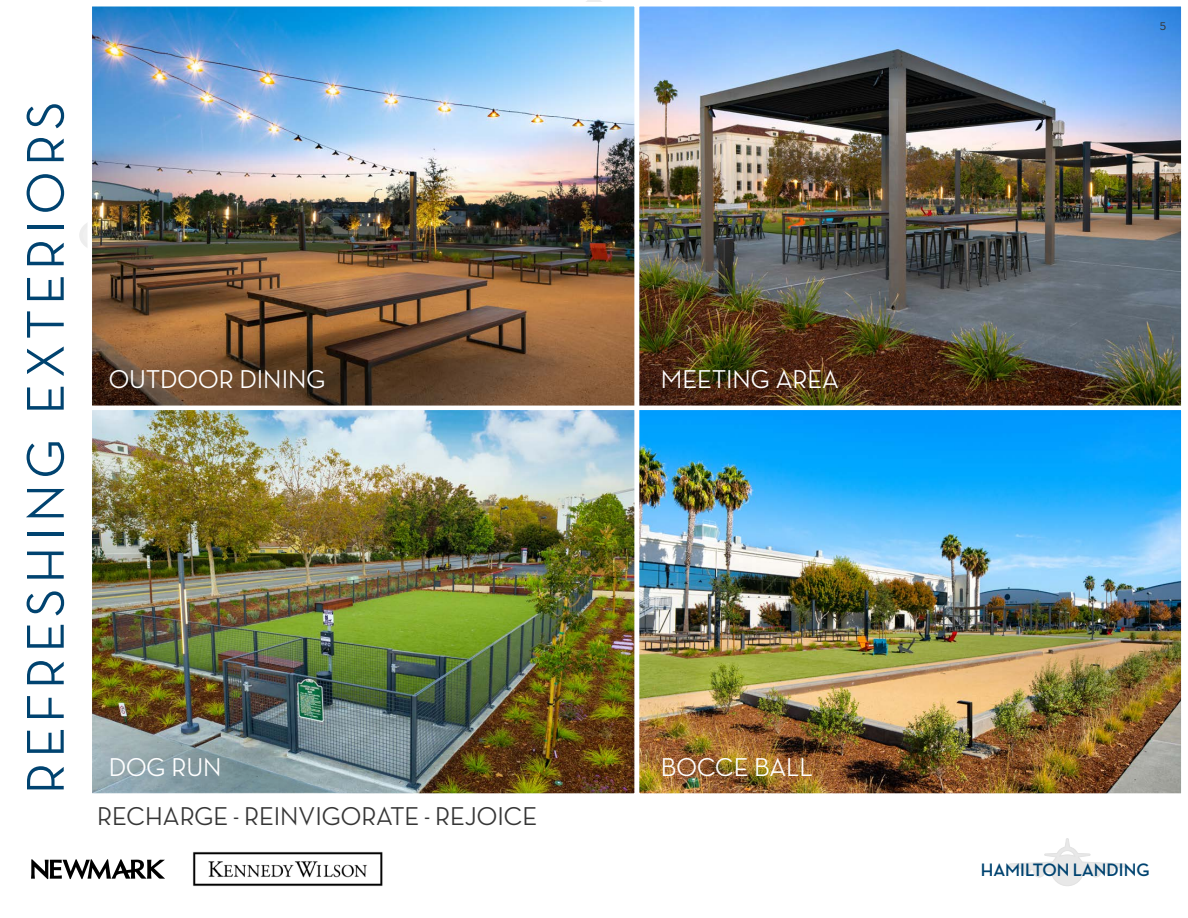
<style>
.page{position:relative;width:1188px;height:918px;background:#fff}
.page>*{position:absolute;margin:0;border:0;box-sizing:border-box;transform-origin:0 0}
.t1{font:500 54px "Neutraface Display";letter-spacing:.105em;color:#004370}
.t2{font:500 26.25px "Neutraface Display";color:#fff}
.t3{font:500 26.25px "Neutraface Display";color:#363636}
.t4{font:700 18.3px "Neutraface Display";letter-spacing:.005em;color:#004370}
.t5{font:500 15px "Neutraface Display";color:#363636}
</style>
<div class="page">
<svg style="left:1008px;top:838px;width:118px;height:48px"></svg>
<img style="left:93px;top:7px;width:541px;height:399px">
<div style="left:88px;top:2px;width:551px;height:414px;border:4px solid #fff"></div>
<img style="left:640px;top:7px;width:541px;height:399px">
<div style="left:635px;top:2px;width:551px;height:414px;border:4px solid #fff"></div>
<img style="left:93px;top:411px;width:1088px;height:382px">
<div style="left:88px;top:406px;width:551px;height:392px;border:4px solid #fff"></div>
<div style="left:635px;top:406px;width:551px;height:392px;border:4px solid #fff"></div>
<img style="left:92px;top:714px;width:245px;height:79px">
<svg style="left:31px;top:859px;width:134px;height:20px"></svg>
<img style="left:193px;top:852px;width:190px;height:35px">
<h1 class="t1" style="left:16px;top:794px;width:694px;rotate:-90deg">REFRESHING EXTERIORS</h1>
<p class="t2" style="left:109px;top:365px;width:218px">OUTDOOR DINING</p>
<p class="t2" style="left:109px;top:753px;width:114px">DOG RUN</p>
<p class="t3" style="left:97px;top:802px;width:442px">RECHARGE - REINVIGORATE - REJOICE</p>
<p class="t2" style="left:661px;top:365px;width:179px">MEETING AREA</p>
<p class="t2" style="left:661px;top:753px;width:153px">BOCCE BALL</p>
<p class="t5" style="left:1160px;top:17px;width:8px">5</p>
<p class="t4" style="left:981px;top:859px;width:170px">HAMILTON LANDING</p>
</div>
